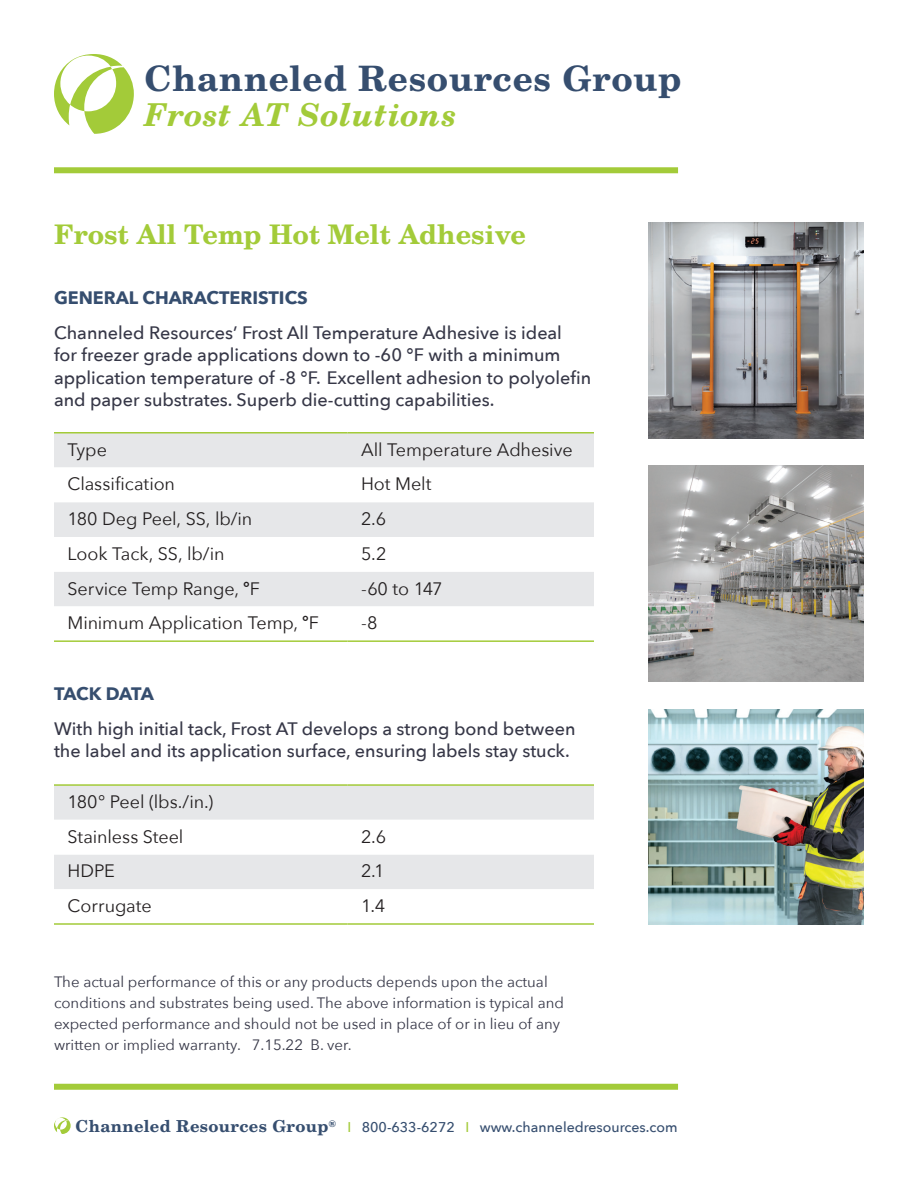
<style>
.page{position:relative;width:918px;height:1188px;background:#fff}
.page>*{position:absolute;margin:0;border:0;box-sizing:border-box;transform-origin:0 0}
.t1{font:700 35.1px "Te X Gyre Schola";letter-spacing:.02em;color:#364e6f}
.t2{font:italic 700 31.5px "Te X Gyre Schola";letter-spacing:.02em;color:#a3cb39}
.t3{font:700 27px "Te X Gyre Schola";color:#a3cb39}
.t4{font:500 18px/22.5px "Avenir Next";color:#363747}
.t5{font:18px/34.8px "Avenir Next";letter-spacing:-.005em;color:#231f20}
.t6{font:700 18px "Avenir Next";color:#364e6f}
.t7{font:700 18px "Avenir Next";letter-spacing:-.04em;color:#364e6f}
.t8{font:15px/21px "Avenir Next";color:#363747}
.t9{font:500 14.1px "Avenir Next";color:#364e6f}
.s1{font-family:"Suisse Intl"}
.s2{font-family:"Te X Gyre Schola";font-weight:700;font-size:16.5px}
.s3{color:#a3cb39}
</style>
<div class="page">
<div style="left:54px;top:167px;width:624px;height:6px;background:#a3cb39"></div>
<svg style="left:54px;top:54px;width:80px;height:80px"></svg>
<svg style="left:54px;top:1117px;width:17px;height:17px"></svg>
<div style="left:54px;top:1084px;width:624px;height:6px;background:#a3cb39"></div>
<div style="left:54px;top:434px;width:540px;height:33px;background:#e6e7e9"></div>
<svg style="left:54px;top:502px;width:540px;height:104px;fill:#e6e7e9"></svg>
<hr style="left:54px;top:432px;width:294px;height:2px;background:#a3cb39">
<hr style="left:348px;top:432px;width:246px;height:2px;background:#a3cb39">
<hr style="left:54px;top:640px;width:294px;height:2px;background:#a3cb39">
<hr style="left:348px;top:640px;width:246px;height:2px;background:#a3cb39">
<img style="left:648px;top:223px;width:216px;height:216px">
<img style="left:648px;top:466px;width:216px;height:216px">
<img style="left:648px;top:709px;width:216px;height:215px">
<div style="left:54px;top:786px;width:540px;height:34px;background:#e6e7e9"></div>
<div style="left:54px;top:855px;width:540px;height:34px;background:#e6e7e9"></div>
<hr style="left:54px;top:784px;width:294px;height:2px;background:#a3cb39">
<hr style="left:348px;top:784px;width:246px;height:2px;background:#a3cb39">
<hr style="left:54px;top:923px;width:294px;height:2px;background:#a3cb39">
<hr style="left:348px;top:923px;width:246px;height:2px;background:#a3cb39">
<h1 class="t1" style="left:145px;top:50px;width:538px">Channeled Resources Group</h1>
<h2 class="t2" style="left:145px;top:89px;width:314px">Frost AT Solutions</h2>
<h3 class="t3" style="left:54px;top:213px;width:474px">Frost All Temp Hot Melt Adhesive</h3>
<p class="t6" style="left:54px;top:282px;width:255px">GENERAL CHARACTERISTICS</p>
<p class="t4" style="left:54px;top:321px;width:539px">Channeled Resources’ Frost All Temperature Adhesive is ideal<br>for freezer grade applications down to -60 °F with a minimum application temperature of -8 °F. Excellent adhesion to polyolefin and paper substrates. Superb die-cutting capabilities.</p>
<p class="t5" style="left:68px;top:431px;width:41px">Type</p>
<p class="t5" style="left:361px;top:431px;width:213px">All Temperature Adhesive</p>
<p class="t5" style="left:68px;top:466px;width:109px">Classification</p>
<p class="t5" style="left:361px;top:466px;width:72px">Hot Melt</p>
<p class="t5" style="left:68px;top:501px;width:186px">180 Deg Peel, SS, lb/in</p>
<p class="t5" style="left:361px;top:501px;width:27px">2.6</p>
<p class="t5" style="left:68px;top:535px;width:159px">Look Tack, SS, lb/in</p>
<p class="t5" style="left:361px;top:535px;width:27px">5.2</p>
<p class="t5" style="left:68px;top:570px;width:194px">Service Temp Range, <span class="s1">°</span>F</p>
<p class="t5" style="left:361px;top:570px;width:83px">-60 to 147</p>
<p class="t5" style="left:68px;top:605px;width:253px">Minimum Application Temp, <span class="s1">°</span>F</p>
<p class="t5" style="left:361px;top:605px;width:18px">-8</p>
<p class="t7" style="left:54px;top:678px;width:101px">TACK DATA</p>
<p class="t4" style="left:54px;top:717px;width:523px">With high initial tack, Frost AT develops a strong bond between the label and its application surface, ensuring labels stay stuck.</p>
<p class="t5" style="left:68px;top:783px;width:147px">180° Peel (lbs./in.)<br>Stainless Steel</p>
<p class="t5" style="left:361px;top:818px;width:27px">2.6</p>
<p class="t5" style="left:68px;top:853px;width:49px">HDPE</p>
<p class="t5" style="left:361px;top:853px;width:25px">2.1</p>
<p class="t5" style="left:68px;top:888px;width:86px">Corrugate</p>
<p class="t5" style="left:361px;top:888px;width:26px">1.4</p>
<p class="t8" style="left:54px;top:970px;width:512px">The actual performance of this or any products depends upon the actual conditions and substrates being used. The above information is typical and expected performance and should not be used in place of or in lieu of any written or implied warranty. 7.15.22 B. ver.</p>
<p class="t9" style="left:76px;top:1116px;width:604px"><span class="s2">Channeled Resources Group</span><sup>®</sup> <span class="s3">I</span> 800-633-6272 <span class="s3">I</span> www.channeledresources.com</p>
</div>
